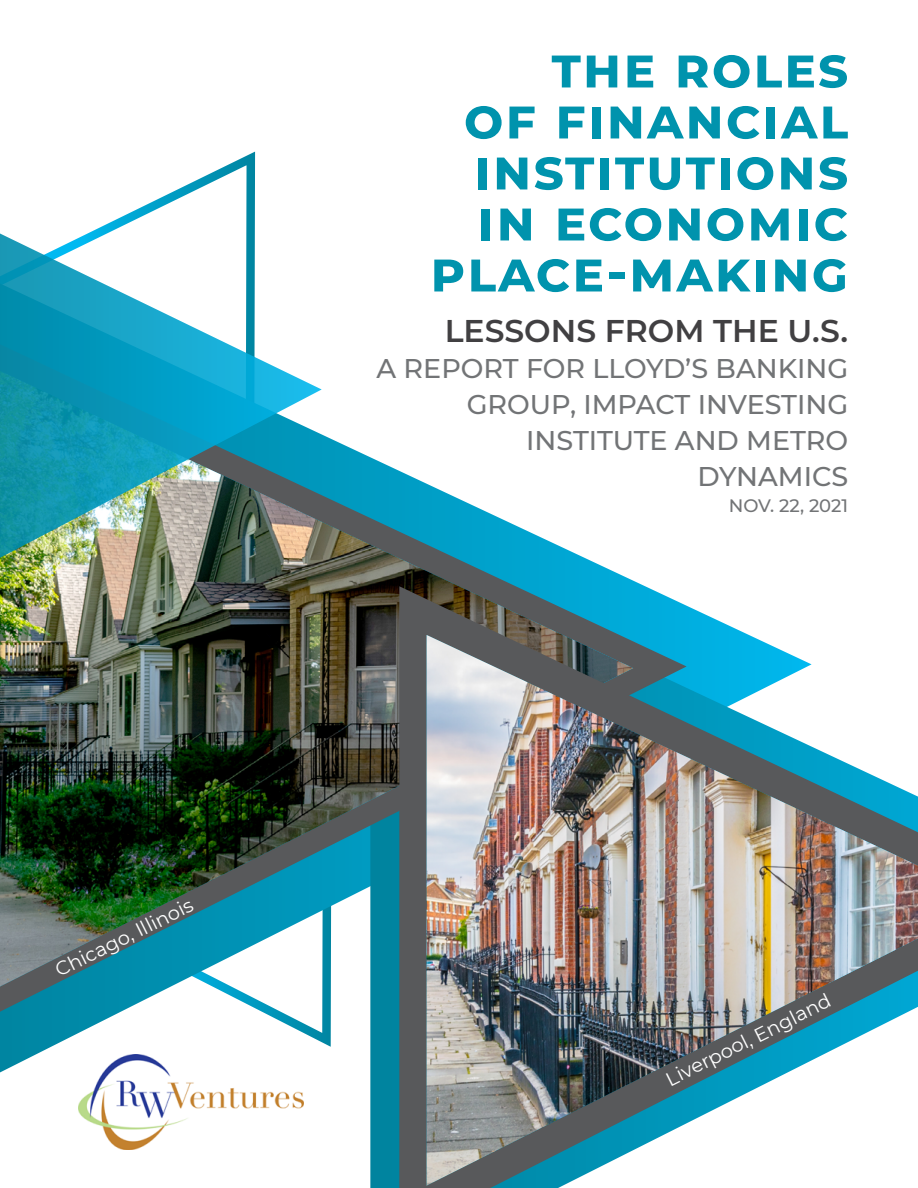
<style>
.page{position:relative;width:918px;height:1188px;background:#fff}
.page>*{position:absolute;margin:0;border:0;box-sizing:border-box;transform-origin:0 0}
.t1{font:700 55.5px/51px "Montserrat";color:#0093ad;text-align:right}
.t2{font:600 31.5px "Montserrat";color:#414042}
.t3{font:500 27px/36px "Montserrat";color:#727476;text-align:right}
.t4{font:19.5px "Montserrat";color:#fff}
.t5{font:500 18px "Montserrat";color:#727476}
</style>
<div class="page">
<svg style="left:168px;top:151px;width:88px;height:43px"></svg>
<svg style="left:0;top:1012px;width:331px;height:60px"></svg>
<div style="left:370px;top:1012px;width:29px;height:176px;background:#00849f"></div>
<svg style="left:0;top:580px;width:645px;height:432px"></svg>
<img style="left:78px;top:1054px;width:226px;height:95px">
<img style="left:0;top:434px;width:633px;height:553px">
<img style="left:0;top:194px;width:322px;height:406px">
<svg style="left:399px;top:586px;width:350px;height:602px;background:#55767e"></svg>
<img style="left:427px;top:635px;width:491px;height:551px">
<p class="t4" style="left:51px;top:960px;width:153px;rotate:-27deg">Chicago, Illinois</p>
<h1 class="t1" style="left:430px;top:39px;width:420px">THE ROLES<br>OF FINANCIAL<br>INSTITUTIONS<br>IN ECONOMIC<br>PLACE-MAKING</h1>
<p class="t2" style="left:445px;top:309px;width:405px">LESSONS FROM THE U.S.</p>
<p class="t3" style="left:377px;top:350px;width:473px">A REPORT FOR LLOYD’S BANKING<br>GROUP, IMPACT INVESTING<br>INSTITUTE AND METRO<br>DYNAMICS</p>
<p class="t5" style="left:729px;top:493px;width:121px">NOV. 22, 2021</p>
<p class="t4" style="left:661px;top:1069px;width:183px;rotate:-27deg">Liverpool, England</p>
</div>
